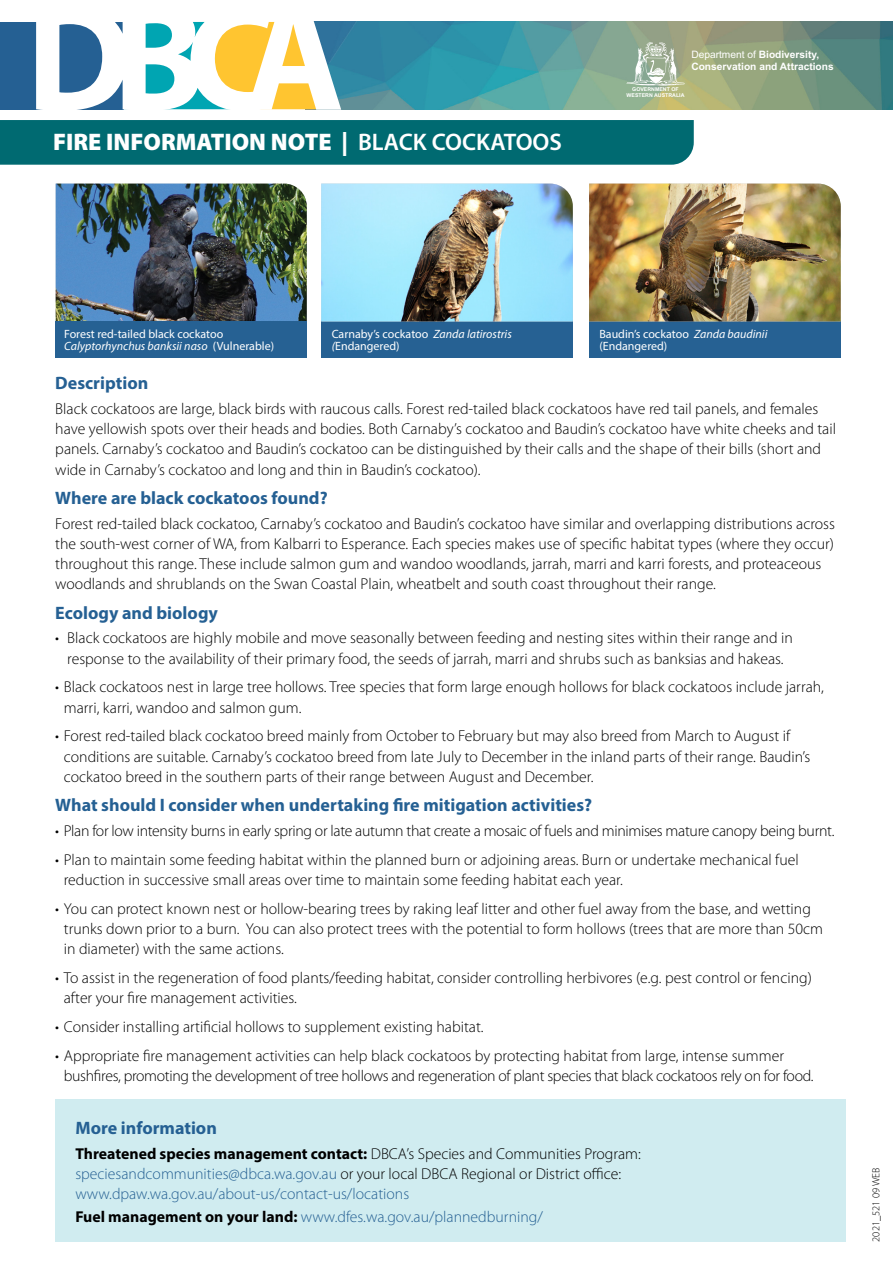
<style>
.page{position:relative;width:893px;height:1263px;background:#fff}
.page>*{position:absolute;margin:0;border:0;box-sizing:border-box;transform-origin:0 0}
.t1{font:900 24px "Myriad Pro";color:#fff}
.t2{font:700 18px "Myriad Pro";color:#256093}
.t3{font:300 15.75px/20.2px "Myriad Pro";color:#000}
.t4{font:300 15.75px/20.2px "Myriad Pro";letter-spacing:-.02em;color:#000}
.t5{font:300 15.75px/20.2px "Myriad Pro";color:#256093}
.t6{font:12px/12.1px "Myriad Pro";color:#fff}
.t7{font:300 10.5px "Myriad Pro";color:#000}
.t8{font:700 10.2px/12.1px "Arial";color:#fff}
.t9{font:700 5.25px/6.3px "Arial";color:#fff;text-align:center}
.s1{font-weight:600}
.s2{font-weight:400}
.s3{font-style:italic}
.s4{font-weight:700;color:#000}
.s5{color:#000}
</style>
<div class="page">
<div style="left:0;top:22px;width:124px;height:87px;background:#256093"></div>
<img style="left:341px;top:22px;width:552px;height:87px">
<svg style="left:36px;top:21px;width:305px;height:89px"></svg>
<svg style="left:626px;top:42px;width:59px;height:44px;background:#adbda7"></svg>
<div style="left:0;top:120px;width:694px;height:45px;background:#006a71"></div>
<img style="left:56px;top:184px;width:251px;height:137px">
<div style="left:56px;top:321px;width:251px;height:37px;background:#266193"></div>
<div style="left:321px;top:320px;width:252px;height:38px;background:#266193"></div>
<div style="left:589px;top:320px;width:252px;height:38px;background:#266193"></div>
<img style="left:321px;top:184px;width:252px;height:137px">
<img style="left:589px;top:184px;width:252px;height:137px">
<div style="left:55px;top:1099px;width:791px;height:143px;background:#d0ecf0"></div>
<h1 class="t1" style="left:53px;top:126px;width:510px">FIRE INFORMATION NOTE | <span class="s1">BLACK COCKATOOS</span></h1>
<p class="t8" style="left:691px;top:49px;width:144px"><span class="s2">Department of</span> Biodiversity,<br>Conservation and Attractions</p>
<p class="t9" style="left:627px;top:86px;width:59px">GOVERNMENT OF<br>WESTERN AUSTRALIA</p>
<p class="t6" style="left:64px;top:328px;width:211px">Forest red-tailed black cockatoo<br><span class="s3">Calyptorhynchus banksii naso</span> (Vulnerable)</p>
<p class="t6" style="left:332px;top:327px;width:182px">Carnaby’s cockatoo <span class="s3">Zanda latirostris (</span>Endangered)</p>
<p class="t6" style="left:599px;top:328px;width:170px">Baudin’s cockatoo <span class="s3">Zanda baudinii </span>(Endangered)</p>
<p class="t2" style="left:55px;top:371px;width:94px">Description</p>
<p class="t3" style="left:55px;top:398px;width:782px">Black cockatoos are large, black birds with raucous calls. Forest red-tailed black cockatoos have red tail panels, and females have yellowish spots over their heads and bodies. Both Carnaby’s cockatoo and Baudin’s cockatoo have white cheeks and tail panels. Carnaby’s cockatoo and Baudin’s cockatoo can be distinguished by their calls and the shape of their bills (short and wide in Carnaby’s cockatoo and long and thin in Baudin’s cockatoo).</p>
<p class="t2" style="left:55px;top:486px;width:274px">Where are black cockatoos found?</p>
<p class="t3" style="left:55px;top:513px;width:781px">Forest red-tailed black cockatoo, Carnaby’s cockatoo and Baudin’s cockatoo have similar and overlapping distributions across the south-west corner of WA, from Kalbarri to Esperance. Each species makes use of specific habitat types (where they occur) throughout this range. These include salmon gum and wandoo woodlands, jarrah, marri and karri forests, and proteaceous woodlands and shrublands on the Swan Coastal Plain, wheatbelt and south coast throughout their range.</p>
<p class="t2" style="left:55px;top:601px;width:164px">Ecology and biology</p>
<p class="t3" style="left:55px;top:628px;width:739px;text-align:center">• Black cockatoos are highly mobile and move seasonally between feeding and nesting sites within their range and in response to the availability of their primary food, the seeds of jarrah, marri and shrubs such as banksias and hakeas.</p>
<p class="t3" style="left:64px;top:677px;width:762px;text-indent:-9px">• Black cockatoos nest in large tree hollows. Tree species that form large enough hollows for black cockatoos include jarrah, marri, karri, wandoo and salmon gum.</p>
<p class="t3" style="left:64px;top:726px;width:748px;text-indent:-9px">• Forest red-tailed black cockatoo breed mainly from October to February but may also breed from March to August if conditions are suitable. Carnaby’s cockatoo breed from late July to December in the inland parts of their range. Baudin’s cockatoo breed in the southern parts of their range between August and December.</p>
<p class="t2" style="left:55px;top:793px;width:538px">What should I consider when undertaking fire mitigation activities?</p>
<p class="t4" style="left:55px;top:820px;width:781px">• Plan for low intensity burns in early spring or late autumn that create a mosaic of fuels and minimises mature canopy being burnt.</p>
<p class="t3" style="left:64px;top:849px;width:736px;text-indent:-9px">• Plan to maintain some feeding habitat within the planned burn or adjoining areas. Burn or undertake mechanical fuel reduction in successive small areas over time to maintain some feeding habitat each year.</p>
<p class="t3" style="left:64px;top:898px;width:761px;text-indent:-9px">• You can protect known nest or hollow-bearing trees by raking leaf litter and other fuel away from the base, and wetting trunks down prior to a burn. You can also protect trees with the potential to form hollows (trees that are more than 50cm in diameter) with the same actions.</p>
<p class="t3" style="left:64px;top:967px;width:750px;text-indent:-9px">• To assist in the regeneration of food plants/feeding habitat, consider controlling herbivores (e.g. pest control or fencing) after your fire management activities.</p>
<p class="t3" style="left:55px;top:1016px;width:430px">• Consider installing artificial hollows to supplement existing habitat.</p>
<p class="t4" style="left:64px;top:1045px;width:751px;text-indent:-9px">• Appropriate fire management activities can help black cockatoos by protecting habitat from large, intense summer bushfires, promoting the development of tree hollows and regeneration of plant species that black cockatoos rely on for food.</p>
<p class="t2" style="left:75px;top:1116px;width:143px">More information</p>
<p class="t5" style="left:75px;top:1143px;width:567px"><span class="s4">Threatened species management contact:</span> <span class="s5">DBCA’s Species and Communities Program: </span>speciesandcommunities@dbca.wa.gov.au <span class="s5">or your local DBCA Regional or District office: </span>www.dpaw.wa.gov.au/about-us/contact-us/locations</p>
<p class="t5" style="left:75px;top:1206px;width:469px"><span class="s4">Fuel management on your land:</span> www.dfes.wa.gov.au/plannedburning/</p>
<p class="t7" style="left:870px;top:1242px;width:76px;rotate:-90deg">2021_521 09 WEB</p>
</div>
